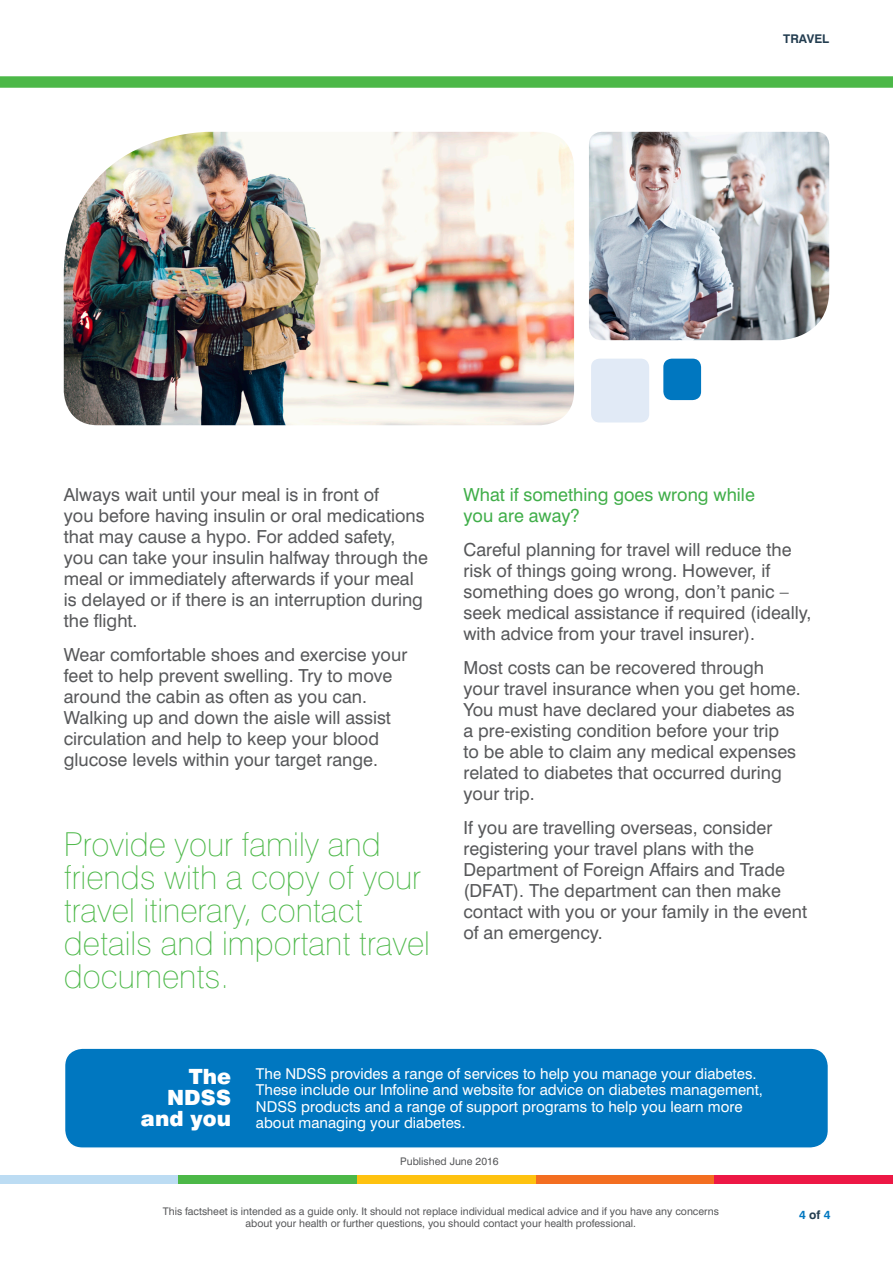
<style>
.page{position:relative;width:893px;height:1263px;background:#fff}
.page>*{position:absolute;margin:0;border:0;box-sizing:border-box;transform-origin:0 0}
.pull_quote{font:100 33px/33px "Swiss 721 BT";color:#4cb848}
.t1{font:900 21px/21px "Swiss 721 BT";color:#fff;text-align:right}
.body{font:18px/21px "Swiss 721 BT";color:#57585a}
.Head3{font:18px/21px "Swiss 721 BT";color:#40ae49}
.body-2{font:15px/16.5px "Swiss 721 BT";color:#fff}
.t2{font:700 12px "Swiss 721 BT";color:#233d50}
.t3{font:700 12px "Swiss 721 BT";color:#0077c0}
.body-3{font:10.5px/12px "Swiss 721 BT";color:#57585a;text-align:center}
.s1{color:#233d50}
</style>
<div class="page">
<div style="left:357px;top:1176px;width:179px;height:8px;background:#fec210"></div>
<div style="left:0;top:1176px;width:179px;height:8px;background:#bcdcf3"></div>
<div style="left:179px;top:1176px;width:178px;height:8px;background:#4cb848"></div>
<div style="left:536px;top:1176px;width:178px;height:8px;background:#f36e21"></div>
<div style="left:714px;top:1176px;width:179px;height:8px;background:#ed1845"></div>
<div style="left:65px;top:1048px;width:763px;height:100px;background:#0077c0;border-radius:18px"></div>
<div style="left:64px;top:1047px;width:765px;height:102px;border:2px solid #fff;border-radius:18px"></div>
<div style="left:0;top:77px;width:893px;height:10px;background:#4cb848"></div>
<img style="left:64px;top:132px;width:510px;height:293px">
<img style="left:589px;top:132px;width:240px;height:208px">
<div style="left:663px;top:359px;width:38px;height:41px;background:#0077c0;border-radius:9px"></div>
<div style="left:591px;top:359px;width:58px;height:63px;background:#e1eaf6;border-radius:9px"></div>
<p class="t2" style="left:783px;top:31px;width:48px">TRAVEL</p>
<p class="body" style="left:64px;top:484px;width:366px">Always wait until your meal is in front of<br>you before having insulin or oral medications that may cause a hypo. For added safety, you can take your insulin halfway through the meal or immediately afterwards if your meal is delayed or if there is an interruption during the flight.</p>
<p class="body" style="left:64px;top:644px;width:345px">Wear comfortable shoes and exercise your feet to help prevent swelling. Try to move around the cabin as often as you can.<br>Walking up and down the aisle will assist circulation and help to keep your blood glucose levels within your target range.</p>
<p class="pull_quote" style="left:64px;top:827px;width:368px">Provide your family and friends with a copy of your travel itinerary, contact details and important travel documents.</p>
<p class="Head3" style="left:463px;top:484px;width:293px">What if something goes wrong while you are away?</p>
<p class="body" style="left:463px;top:539px;width:350px">Careful planning for travel will reduce the risk of things going wrong. However, if something does go wrong, don’t panic – seek medical assistance if required (ideally, with advice from your travel insurer).</p>
<p class="body" style="left:463px;top:657px;width:339px">Most costs can be recovered through your travel insurance when you get home.<br>You must have declared your diabetes as a pre-existing condition before your trip<br>to be able to claim any medical expenses related to diabetes that occurred during your trip.</p>
<p class="body" style="left:463px;top:817px;width:345px">If you are travelling overseas, consider registering your travel plans with the Department of Foreign Affairs and Trade (DFAT). The department can then make contact with you or your family in the event of an emergency.</p>
<p class="t1" style="left:141px;top:1065px;width:92px">The<br>NDSS and you</p>
<p class="body-2" style="left:256px;top:1065px;width:509px">The NDSS provides a range of services to help you manage your diabetes.<br>These include our Infoline and website for advice on diabetes management, NDSS products and a range of support programs to help you learn more about managing your diabetes.</p>
<p class="body-3" style="left:400px;top:1155px;width:100px">Published June 2016</p>
<p class="body-3" style="left:163px;top:1205px;width:558px">This factsheet is intended as a guide only. It should not replace individual medical advice and if you have any concerns about your health or further questions, you should contact your health professional.</p>
<p class="t3" style="left:799px;top:1207px;width:33px">4 <span class="s1">of</span> 4</p>
</div>
